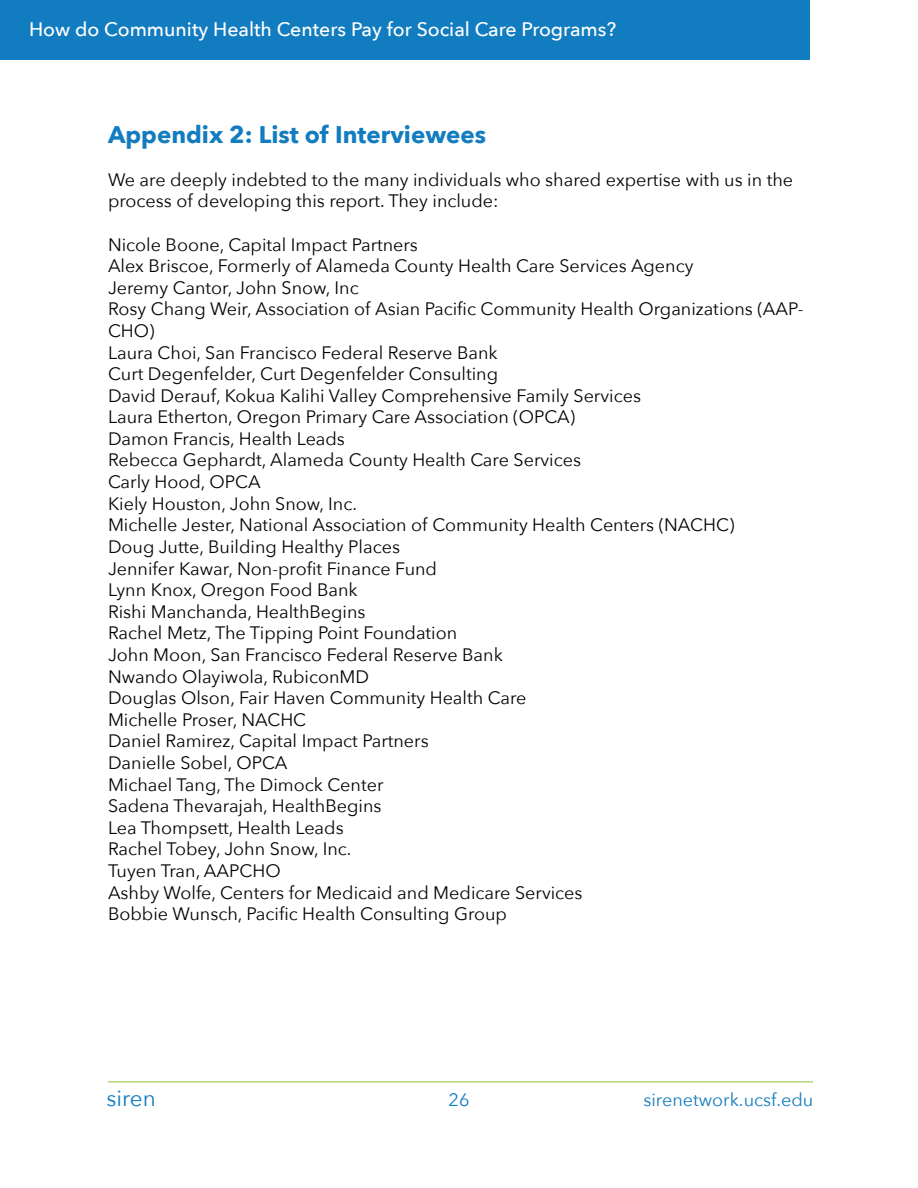
<style>
.page{position:relative;width:918px;height:1188px;background:#fff}
.page>*{position:absolute;margin:0;border:0;box-sizing:border-box;transform-origin:0 0}
.t1{font:700 24px "Avenir Next";color:#127cc0}
.t2{font:22.5px "Avenir Next";color:#127cc0}
.t3{font:500 19.5px "Avenir Next";color:#fff}
.t4{font:18px/21.6px "Avenir Next";color:#040503}
.t5{font:18px "Avenir Next";color:#127cc0}
</style>
<div class="page">
<hr style="left:108px;top:1082px;width:705px;height:1px;background:#8fbe3e">
<div style="left:0;top:0;width:810px;height:60px;background:#127cc0"></div>
<p class="t3" style="left:29px;top:13px;width:589px">How do Community Health Centers Pay for Social Care Programs?</p>
<h1 class="t1" style="left:108px;top:113px;width:380px">Appendix 2: List of Interviewees</h1>
<p class="t4" style="left:108px;top:168px;width:687px">We are deeply indebted to the many individuals who shared expertise with us in the process of developing this report. They include:</p>
<p class="t4" style="left:108px;top:233px;width:697px">Nicole Boone, Capital Impact Partners<br>Alex Briscoe, Formerly of Alameda County Health Care Services Agency<br>Jeremy Cantor, John Snow, Inc<br>Rosy Chang Weir, Association of Asian Pacific Community Health Organizations (AAP-CHO)<br>Laura Choi, San Francisco Federal Reserve Bank<br>Curt Degenfelder, Curt Degenfelder Consulting<br>David Derauf, Kokua Kalihi Valley Comprehensive Family Services<br>Laura Etherton, Oregon Primary Care Association (OPCA)<br>Damon Francis, Health Leads<br>Rebecca Gephardt, Alameda County Health Care Services<br>Carly Hood, OPCA<br>Kiely Houston, John Snow, Inc.<br>Michelle Jester, National Association of Community Health Centers (NACHC)<br>Doug Jutte, Building Healthy Places<br>Jennifer Kawar, Non-profit Finance Fund<br>Lynn Knox, Oregon Food Bank<br>Rishi Manchanda, HealthBegins<br>Rachel Metz, The Tipping Point Foundation<br>John Moon, San Francisco Federal Reserve Bank<br>Nwando Olayiwola, RubiconMD<br>Douglas Olson, Fair Haven Community Health Care<br>Michelle Proser, NACHC<br>Daniel Ramirez, Capital Impact Partners<br>Danielle Sobel, OPCA<br>Michael Tang, The Dimock Center<br>Sadena Thevarajah, HealthBegins<br>Lea Thompsett, Health Leads<br>Rachel Tobey, John Snow, Inc.<br>Tuyen Tran, AAPCHO<br>Ashby Wolfe, Centers for Medicaid and Medicare Services<br>Bobbie Wunsch, Pacific Health Consulting Group</p>
<p class="t2" style="left:106px;top:1079px;width:51px">siren</p>
<p class="t5" style="left:449px;top:1085px;width:22px">26</p>
<p class="t5" style="left:644px;top:1084px;width:171px">sirenetwork.ucsf.edu</p>
</div>
